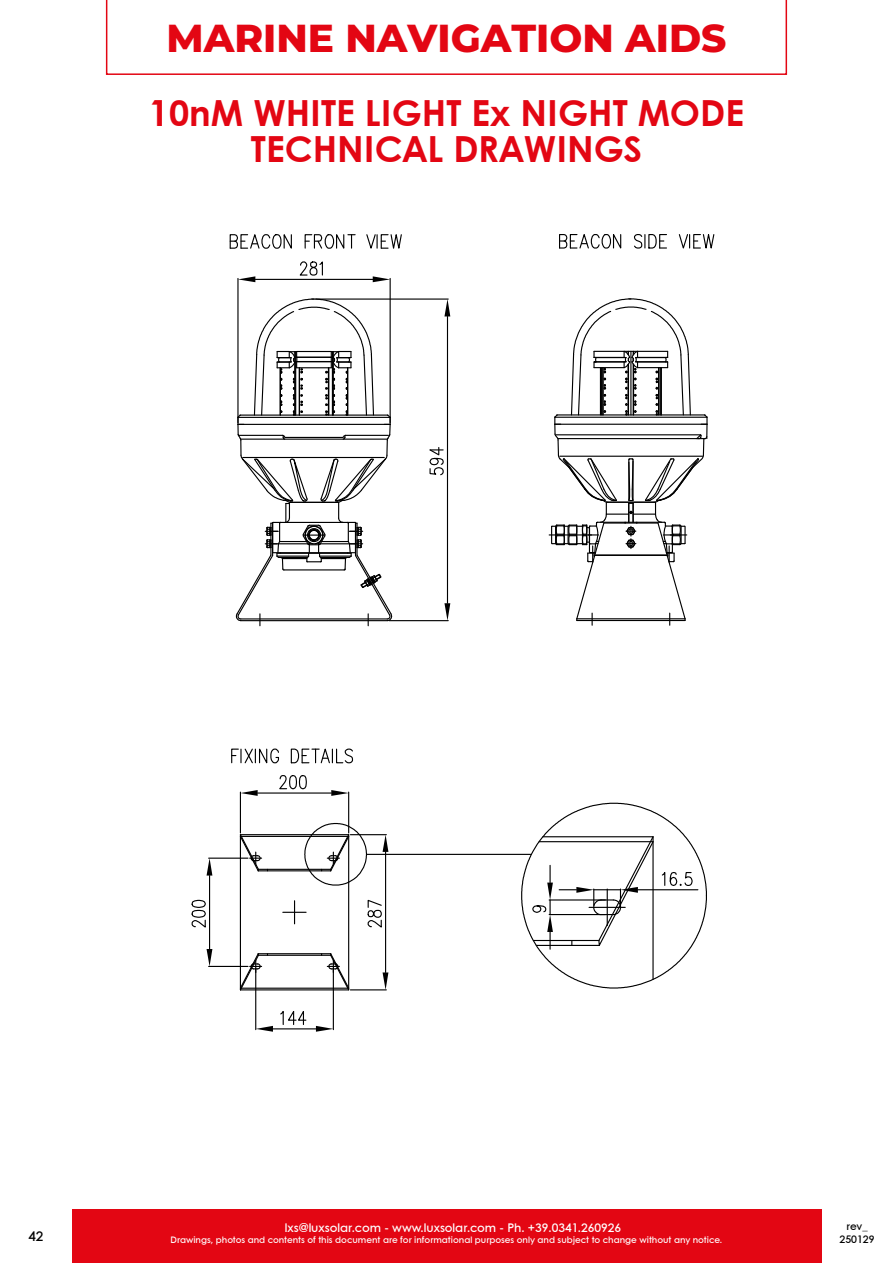
<style>
.page{position:relative;width:893px;height:1263px;background:#fff}
.page>*{position:absolute;margin:0;border:0;box-sizing:border-box;transform-origin:0 0}
.t1{font:800 39px "Montserrat";color:#e30613}
.t2{font:700 36px/36px "Century Gothic Paneuropean";color:#e30613;text-align:center}
.t3{font:600 13.5px "Century Gothic Paneuropean";color:#000}
.t4{font:600 12px "Century Gothic Paneuropean";color:#fff}
.t5{font:600 10.5px/12.6px "Century Gothic Paneuropean";color:#000;text-align:center}
.t6{font:600 9px "Century Gothic Paneuropean";color:#fff}
</style>
<div class="page">
<div style="left:72px;top:1209px;width:749px;height:54px;background:#e30613"></div>
<svg style="left:106px;top:0;width:681px;height:75px"></svg>
<svg style="left:256px;top:1026px;width:17px;height:6px"></svg>
<svg style="left:316px;top:1026px;width:17px;height:6px"></svg>
<svg style="left:207px;top:858px;width:5px;height:17px"></svg>
<svg style="left:207px;top:949px;width:5px;height:17px"></svg>
<svg style="left:240px;top:790px;width:18px;height:6px"></svg>
<svg style="left:331px;top:790px;width:18px;height:6px"></svg>
<hr style="left:366px;top:854px;width:165px;height:1px;background:#000">
<hr style="left:255px;top:968px;width:1px;height:62px;background:#000">
<hr style="left:333px;top:968px;width:1px;height:62px;background:#000">
<hr style="left:273px;top:1028px;width:43px;height:1px;background:#000">
<hr style="left:209px;top:857px;width:39px;height:2px;background:#000">
<hr style="left:209px;top:966px;width:39px;height:1px;background:#000">
<hr style="left:209px;top:875px;width:1px;height:74px;background:#000">
<hr style="left:240px;top:792px;width:1px;height:41px;background:#000">
<hr style="left:348px;top:792px;width:1px;height:41px;background:#000">
<hr style="left:258px;top:792px;width:73px;height:2px;background:#000">
<svg style="left:231px;top:748px;width:48px;height:16px"></svg>
<svg style="left:290px;top:748px;width:64px;height:16px"></svg>
<svg style="left:280px;top:1011px;width:27px;height:14px"></svg>
<svg style="left:191px;top:899px;width:15px;height:29px"></svg>
<svg style="left:239px;top:822px;width:149px;height:169px"></svg>
<svg style="left:279px;top:775px;width:28px;height:15px"></svg>
<svg style="left:521px;top:802px;width:186px;height:187px"></svg>
<svg style="left:444px;top:299px;width:6px;height:17px"></svg>
<svg style="left:444px;top:603px;width:6px;height:18px"></svg>
<svg style="left:239px;top:276px;width:16px;height:6px"></svg>
<svg style="left:373px;top:276px;width:17px;height:6px"></svg>
<hr style="left:316px;top:298px;width:132px;height:2px;background:#000">
<hr style="left:389px;top:620px;width:59px;height:1px;background:#000">
<hr style="left:447px;top:316px;width:1px;height:287px;background:#000">
<hr style="left:237px;top:278px;width:2px;height:145px;background:#000">
<hr style="left:390px;top:278px;width:1px;height:145px;background:#000">
<hr style="left:255px;top:279px;width:118px;height:1px;background:#000">
<svg style="left:235px;top:298px;width:158px;height:328px"></svg>
<svg style="left:229px;top:234px;width:63px;height:15px"></svg>
<svg style="left:304px;top:234px;width:51px;height:15px"></svg>
<svg style="left:366px;top:234px;width:36px;height:15px"></svg>
<svg style="left:429px;top:447px;width:15px;height:29px"></svg>
<svg style="left:299px;top:261px;width:24px;height:15px"></svg>
<hr style="left:549px;top:534px;width:43px;height:1px;background:#000">
<svg style="left:550px;top:298px;width:158px;height:327px"></svg>
<svg style="left:559px;top:234px;width:63px;height:15px"></svg>
<svg style="left:634px;top:234px;width:33px;height:15px"></svg>
<svg style="left:678px;top:234px;width:37px;height:15px"></svg>
<h1 class="t1" style="left:167px;top:9px;width:561px">MARINE NAVIGATION AIDS</h1>
<h2 class="t2" style="left:149px;top:94px;width:597px">10nM WHITE LIGHT Ex NIGHT MODE<br>TECHNICAL DRAWINGS</h2>
<h3 class="t4" style="left:285px;top:1219px;width:338px">lxs@luxsolar.com - www.luxsolar.com - Ph. +39.0341.260926</h3>
<p class="t5" style="left:839px;top:1220px;width:37px">rev_<br>250129</p>
<h3 class="t3" style="left:28px;top:1227px;width:17px">42</h3>
<p class="t6" style="left:171px;top:1234px;width:553px">Drawings, photos and contents of this document are for informational purposes only and subject to change without any notice.</p>
</div>
